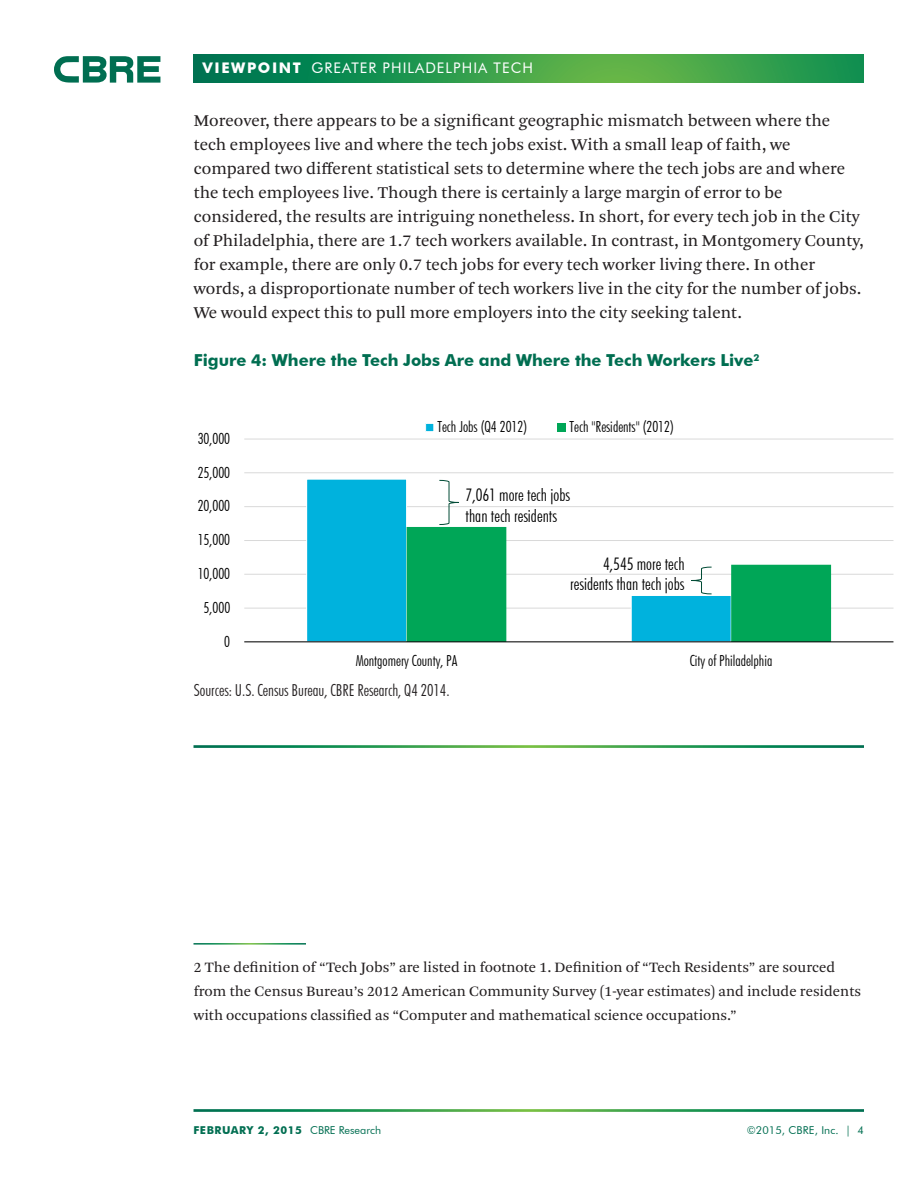
<style>
.page{position:relative;width:918px;height:1188px;background:#fff}
.page>*{position:absolute;margin:0;border:0;box-sizing:border-box;transform-origin:0 0}
.Body_Text{font:17.25px/24px "Arnhem Pro Blond";color:#231f20}
.t1{font:300 condensed 17.25px/20.9px "Futura BT";color:#000}
.Chart_Title{font:700 16.5px "Futura BT";color:#006e51}
.Chart_Source{font:300 condensed 16.5px "Futura BT";color:#231f20}
.t2{font:300 condensed 15.3px "Futura BT";color:#000}
.Body_Text-2{font:15px/24px "Arnhem Pro Blond";color:#231f20}
.t3{font:14.7px "Futura BT";letter-spacing:.07em;color:#fff}
.t4{font:700 10.8px "Futura BT";letter-spacing:.05em;color:#006e51}
.t5{font:10.8px "Futura BT";letter-spacing:.01em;color:#006e51}
.s1{font-weight:700}
.s2{font-weight:400}
</style>
<div class="page">
<svg style="left:194px;top:54px;width:670px;height:29px;background:#2d994d"></svg>
<svg style="left:54px;top:56px;width:106px;height:27px"></svg>
<hr style="left:244px;top:608px;width:649px;height:1px;background:#d9d9d9">
<hr style="left:244px;top:574px;width:649px;height:1px;background:#d9d9d9">
<hr style="left:244px;top:540px;width:649px;height:1px;background:#d9d9d9">
<hr style="left:244px;top:506px;width:649px;height:1px;background:#d9d9d9">
<hr style="left:244px;top:473px;width:649px;height:1px;background:#d9d9d9">
<hr style="left:244px;top:439px;width:649px;height:1px;background:#d9d9d9">
<div style="left:307px;top:479px;width:100px;height:163px;background:#00b2dd"></div>
<svg style="left:407px;top:527px;width:424px;height:114px"></svg>
<hr style="left:244px;top:641px;width:649px;height:1px;background:#000">
<div style="left:426px;top:423px;width:8px;height:9px;background:#00b2dd"></div>
<div style="left:425px;top:423px;width:9px;height:9px;border:1px solid #fff"></div>
<div style="left:558px;top:423px;width:8px;height:9px;background:#00a657"></div>
<svg style="left:439px;top:480px;width:20px;height:45px"></svg>
<svg style="left:691px;top:566px;width:21px;height:29px"></svg>
<p class="t3" style="left:202px;top:59px;width:332px"><span class="s1">VIEWPOINT</span> GREATER PHILADELPHIA TECH</p>
<p class="Body_Text" style="left:194px;top:109px;width:672px">Moreover, there appears to be a significant geographic mismatch between where the tech employees live and where the tech jobs exist. With a small leap of faith, we compared two different statistical sets to determine where the tech jobs are and where the tech employees live. Though there is certainly a large margin of error to be considered, the results are intriguing nonetheless. In short, for every tech job in the City of Philadelphia, there are 1.7 tech workers available. In contrast, in Montgomery County, for example, there are only 0.7 tech jobs for every tech worker living there. In other words, a disproportionate number of tech workers live in the city for the number of jobs.<br>We would expect this to pull more employers into the city seeking talent.</p>
<p class="Chart_Title" style="left:194px;top:350px;width:567px">Figure 4: Where the Tech Jobs Are and Where the Tech Workers Live<sup>2</sup></p>
<p class="t2" style="left:198px;top:429px;width:34px">30,000</p>
<p class="t2" style="left:198px;top:463px;width:34px">25,000</p>
<p class="t2" style="left:198px;top:497px;width:34px">20,000</p>
<p class="t2" style="left:198px;top:530px;width:34px">15,000</p>
<p class="t2" style="left:198px;top:564px;width:34px">10,000</p>
<p class="t2" style="left:204px;top:598px;width:28px">5,000</p>
<p class="t2" style="left:224px;top:632px;width:7px">0</p>
<p class="t2" style="left:437px;top:417px;width:91px">Tech Jobs (Q4 2012)</p>
<p class="t2" style="left:570px;top:417px;width:106px">Tech "Residents" (2012)</p>
<p class="t1" style="left:466px;top:484px;width:106px">7,061 more tech jobs than tech residents</p>
<p class="t1" style="left:570px;top:553px;width:116px;text-align:right">4,545 more tech residents than tech jobs</p>
<p class="t2" style="left:356px;top:652px;width:103px">Montgomery County, PA</p>
<p class="t2" style="left:690px;top:652px;width:84px">City of Philadelphia</p>
<p class="Chart_Source" style="left:194px;top:680px;width:257px">Sources: U.S. Census Bureau, CBRE Research, Q4 2014.</p>
<p class="Body_Text-2" style="left:194px;top:955px;width:669px">2 The definition of “Tech Jobs” are listed in footnote 1. Definition of “Tech Residents” are sourced from the Census Bureau’s 2012 American Community Survey (1-year estimates) and include residents with occupations classified as “Computer and mathematical science occupations.”</p>
<p class="t4" style="left:194px;top:1123px;width:189px">FEBRUARY 2, 2015 <span class="s2">CBRE Research</span></p>
<p class="t5" style="left:747px;top:1123px;width:119px">©2015, CBRE, Inc. | 4</p>
</div>
